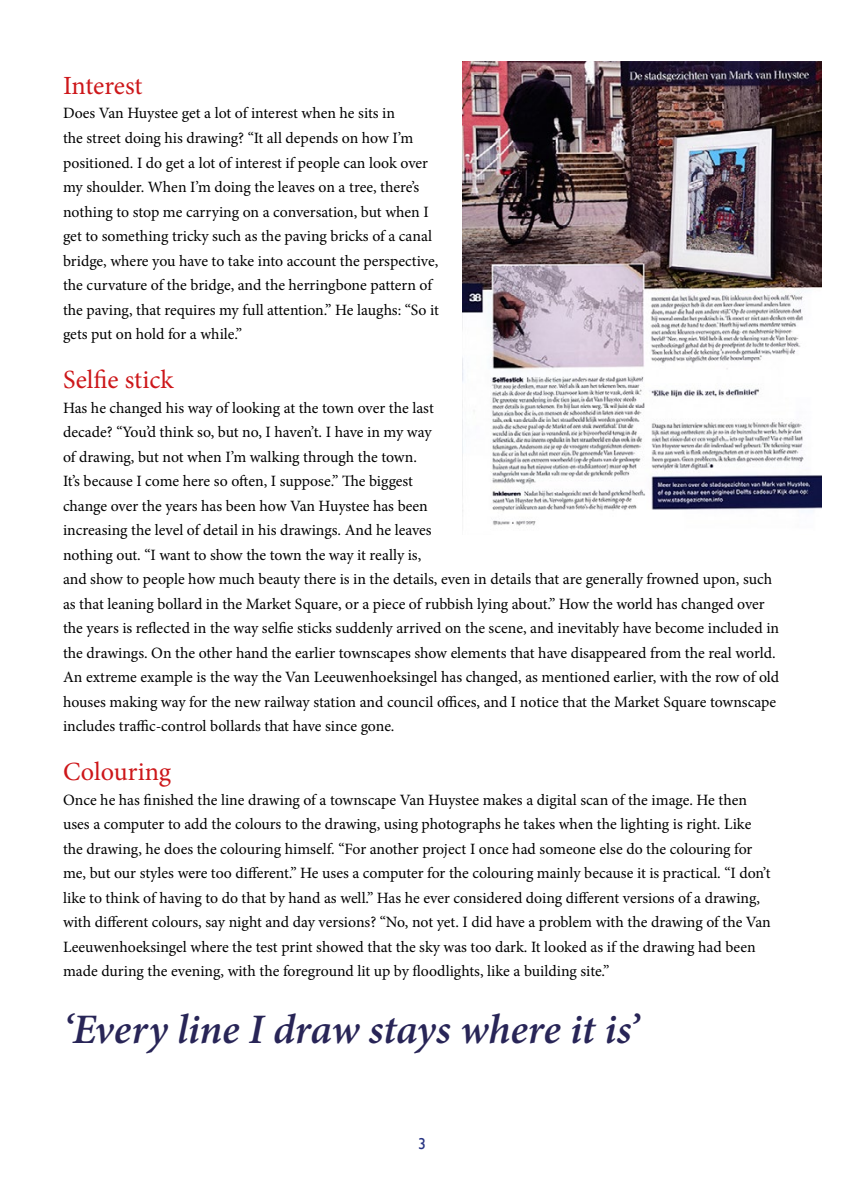
<style>
.page{position:relative;width:844px;height:1191px;background:#fff}
.page>*{position:absolute;margin:0;border:0;box-sizing:border-box;transform-origin:0 0}
.t1{font:italic 600 42px "Minion Pro";letter-spacing:-.01em;color:#282557}
.t2{font:26.25px "Minion Pro";color:#cd171a}
.t3{font:15.75px/24.5px "Minion Pro";letter-spacing:-.005em;color:#000}
.t4{font:15.75px "Gill Sans";color:#283583}
</style>
<div class="page">
<img style="left:463px;top:61px;width:358px;height:465px">
<h2 class="t2" style="left:63px;top:68px;width:81px">Interest</h2>
<p class="t3" style="left:63px;top:101px;width:377px">Does Van Huystee get a lot of interest when he sits in<br>the street doing his drawing? “It all depends on how I’m positioned. I do get a lot of interest if people can look over my shoulder. When I’m doing the leaves on a tree, there’s nothing to stop me carrying on a conversation, but when I get to something tricky such as the paving bricks of a canal bridge, where you have to take into account the perspective, the curvature of the bridge, and the herringbone pattern of the paving, that requires my full attention.” He laughs: “So it gets put on hold for a while.”</p>
<h2 class="t2" style="left:63px;top:362px;width:112px">Selfie stick</h2>
<p class="t3" style="left:63px;top:395px;width:717px">Has he changed his way of looking at the town over the last<br>decade? “You’d think so, but no, I haven’t. I have in my way<br>of drawing, but not when I’m walking through the town.<br>It’s because I come here so often, I suppose.” The biggest<br>change over the years has been how Van Huystee has been<br>increasing the level of detail in his drawings. And he leaves<br>nothing out. “I want to show the town the way it really is,<br>and show to people how much beauty there is in the details, even in details that are generally frowned upon, such as that leaning bollard in the Market Square, or a piece of rubbish lying about.” How the world has changed over the years is reflected in the way selfie sticks suddenly arrived on the scene, and inevitably have become included in the drawings. On the other hand the earlier townscapes show elements that have disappeared from the real world.<br>An extreme example is the way the Van Leeuwenhoeksingel has changed, as mentioned earlier, with the row of old houses making way for the new railway station and council offices, and I notice that the Market Square townscape includes traffic-control bollards that have since gone.</p>
<h2 class="t2" style="left:63px;top:754px;width:110px">Colouring</h2>
<p class="t3" style="left:63px;top:787px;width:709px">Once he has finished the line drawing of a townscape Van Huystee makes a digital scan of the image. He then uses a computer to add the colours to the drawing, using photographs he takes when the lighting is right. Like the drawing, he does the colouring himself. “For another project I once had someone else do the colouring for me, but our styles were too different.” He uses a computer for the colouring mainly because it is practical. “I don’t like to think of having to do that by hand as well.” Has he ever considered doing different versions of a drawing, with different colours, say night and day versions? “No, not yet. I did have a problem with the drawing of the Van Leeuwenhoeksingel where the test print showed that the sky was too dark. It looked as if the drawing had been made during the evening, with the foreground lit up by floodlights, like a building site.”</p>
<h1 class="t1" style="left:63px;top:999px;width:577px">‘Every line I draw stays where it is’</h1>
<p class="t4" style="left:418px;top:1134px;width:9px">3</p>
</div>
